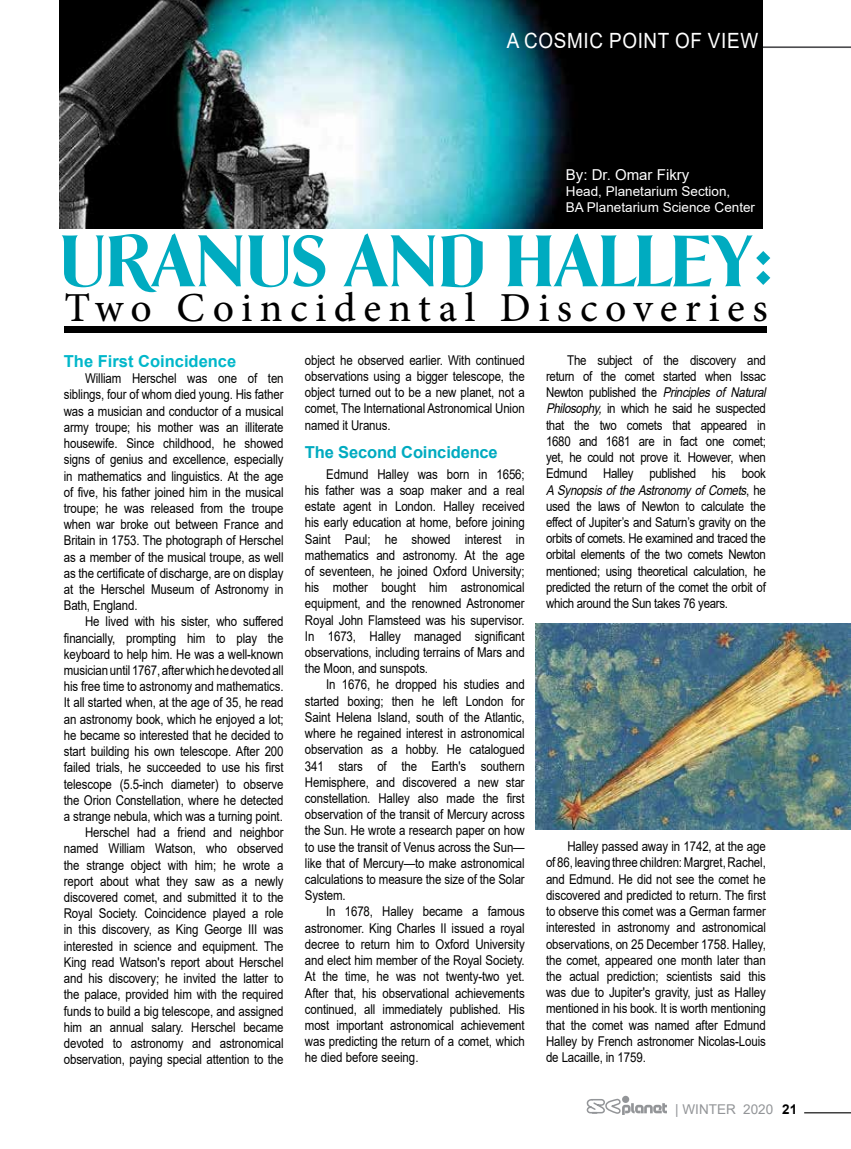
<style>
.page{position:relative;width:851px;height:1149px;background:#fff}
.page>*{position:absolute;margin:0;border:0;box-sizing:border-box;transform-origin:0 0}
.t1{font:69px "Airam LT Std";color:#00abc0}
.t2{font:40.5px "Adobe Hebrew";letter-spacing:.185em;color:#000}
.t3{font:21px "Arial";letter-spacing:.035em;color:#fff;scale:.9 1}
.t4{font:700 16.5px "Arial";letter-spacing:-.01em;color:#00abc0}
.t5{font:700 16.5px "Arial";color:#00b7ca}
.t6{font:15px "Arial";color:#fff}
.t7{font:13.5px/16.2px "Arial";letter-spacing:-.01em;color:#000;text-align:justify;scale:.85 1}
.t8{font:13.5px/16.2px "Arial";color:#fff}
.t9{font:13.5px "Arial";color:#939598}
.s1{font-style:italic}
.s2{font-weight:700;color:#000}
</style>
<div class="page">
<svg style="left:586px;top:1098px;width:80px;height:16px"></svg>
<div style="left:622px;top:1095px;width:7px;height:7px;background:#939598;border-radius:50%"></div>
<hr style="left:804px;top:1111px;width:46px;height:1px;background:#000">
<hr style="left:761px;top:46px;width:89px;height:2px;background:#4d4d4f">
<img style="left:60px;top:0;width:702px;height:228px">
<img style="left:535px;top:623px;width:315px;height:206px">
<div style="left:65px;top:326px;width:701px;height:7px;background:#000"></div>
<h3 class="t3" style="left:506px;top:26px;width:281px">A COSMIC POINT OF VIEW</h3>
<p class="t6" style="left:566px;top:164px;width:125px">By: Dr. Omar Fikry</p>
<p class="t8" style="left:566px;top:183px;width:191px">Head, Planetarium Section,<br>BA Planetarium Science Center</p>
<h1 class="t1" style="left:62px;top:222px;width:711px">URANUS AND HALLEY:</h1>
<h2 class="t2" style="left:64px;top:283px;width:704px">Two Coincidental Discoveries</h2>
<p class="t5" style="left:64px;top:349px;width:174px">The First Coincidence</p>
<p class="t7" style="left:64px;top:370px;width:260px;text-indent:21px">William Herschel was one of ten siblings, four of whom died young. His father was a musician and conductor of a musical army troupe; his mother was an illiterate housewife. Since childhood, he showed signs of genius and excellence, especially in mathematics and linguistics. At the age of five, his father joined him in the musical troupe; he was released from the troupe when war broke out between France and Britain in 1753. The photograph of Herschel as a member of the musical troupe, as well as the certificate of discharge, are on display at the Herschel Museum of Astronomy in Bath, England.</p>
<p class="t7" style="left:64px;top:613px;width:260px;text-align:right">He lived with his sister, who suffered financially, prompting him to play the keyboard to help him. He was a well-known musician until 1767, after which he devoted all his free time to astronomy and mathematics.<br>It all started when, at the age of 35, he read an astronomy book, which he enjoyed a lot; he became so interested that he decided to start building his own telescope. After 200 failed trials, he succeeded to use his first telescope (5.5-inch diameter) to observe the Orion Constellation, where he detected a strange nebula, which was a turning point.<br>Herschel had a friend and neighbor named William Watson, who observed the strange object with him; he wrote a report about what they saw as a newly discovered comet, and submitted it to the Royal Society. Coincidence played a role in this discovery, as King George III was interested in science and equipment. The King read Watson's report about Herschel and his discovery; he invited the latter to the palace, provided him with the required funds to build a big telescope, and assigned him an annual salary. Herschel became devoted to astronomy and astronomical observation, paying special attention to the</p>
<p class="t7" style="left:546px;top:352px;width:264px;text-align:left;text-indent:21px">The subject of the discovery and return of the comet started when Issac N ewto n p u b l i s h e d t h e <span class="s1">Principles of Natural Philosophy,</span> in which he said he suspected that the two comets that appeared in 1680 and 1681 are in fact one comet; yet, he could not prove it. However, when Edmund Halley published his book <span class="s1">ASynopsisoftheAstronomyofComets</span>, h e used the laws of Newton to calculate the effect of Jupiter’s and Saturn’s gravity on the orbits of comets. He examined and traced the orbital elements of the two comets Newton mentioned; using theoretical calculation, he predicted the return of the comet the orbit of which around the Sun takes 76 years.</p>
<p class="t7" style="left:305px;top:352px;width:260px">object he observed earlier. With continued observations using a bigger telescope, the object turned out to be a new planet, not a comet, The International Astronomical Union named it Uranus.</p>
<p class="t4" style="left:305px;top:440px;width:194px">The Second Coincidence</p>
<p class="t7" style="left:305px;top:465px;width:260px;text-indent:21px">Edmund Halley was born in 1656; his father was a soap maker and a real estate agent in London. Halley received his early education at home, before joining Saint Paul; he showed interest in mathematics and astronomy. At the age of seventeen, he joined Oxford University; his mother bought him astronomical equipment, and the renowned Astronomer Royal John Flamsteed was his supervisor.<br>In 1673, Halley managed significant observations, including terrains of Mars and the Moon, and sunspots.</p>
<p class="t7" style="left:305px;top:676px;width:260px;text-indent:21px">In 1676, he dropped his studies and started boxing; then he left London for Saint Helena Island, south of the Atlantic, where he regained interest in astronomical observation as a hobby. He catalogued 341 stars of the Earth's southern Hemisphere, and discovered a new star constellation. Halley also made the first observation of the transit of Mercury across the Sun. He wrote a research paper on how to use the transit of Venus across the Sun— like that of Mercury—to make astronomical calculations to measure the size of the Solar System.</p>
<p class="t7" style="left:305px;top:903px;width:260px;text-indent:21px">In 1678, Halley became a famous astronomer. King Charles II issued a royal decree to return him to Oxford University and elect him member of the Royal Society.<br>At the time, he was not twenty-two yet.<br>After that, his observational achievements continued, all immediately published. His most important astronomical achievement was predicting the return of a comet, which he died before seeing.</p>
<p class="t7" style="left:546px;top:838px;width:260px;text-indent:21px">Halley passed away in 1742, at the age of 86, leaving three children: Margret, Rachel, and Edmund. He did not see the comet he discovered and predicted to return. The first to observe this comet was a German farmer interested in astronomy and astronomical observations, on 25 December 1758. Halley, the comet, appeared one month later than the actual prediction; scientists said this was due to Jupiter's gravity, just as Halley mentioned in his book. It is worth mentioning that the comet was named after Edmund Halley by French astronomer Nicolas-Louis de Lacaille, in 1759.</p>
<p class="t9" style="left:675px;top:1099px;width:123px">| WINTER 2020 <span class="s2">21</span></p>
</div>
